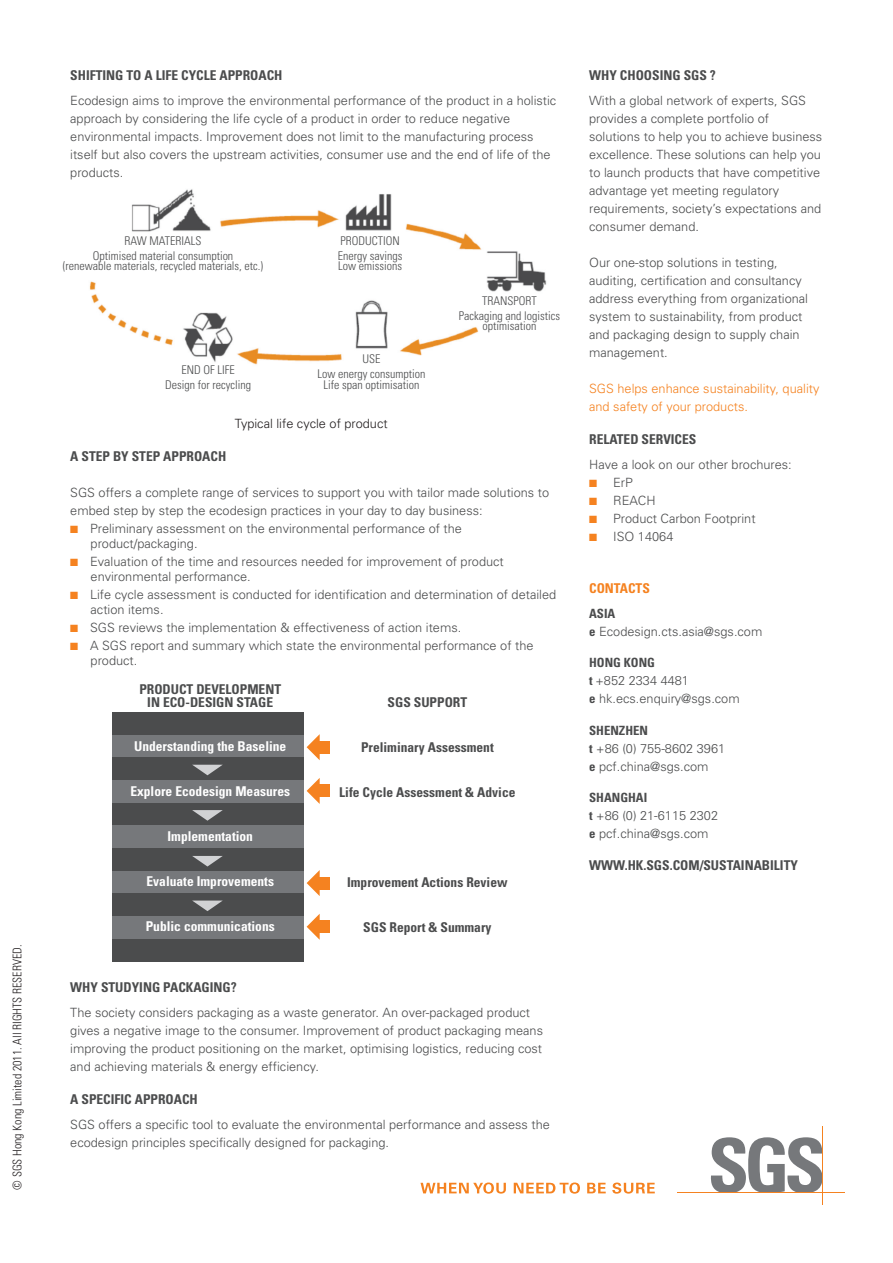
<style>
.page{position:relative;width:893px;height:1263px;background:#fff}
.page>*{position:absolute;margin:0;border:0;box-sizing:border-box;transform-origin:0 0}
.t1{font:700 condensed 13.5px/13.5px "Univers";color:#4b4c4d;text-align:center}
.t2{font:700 condensed 13.5px "Univers";color:#fff}
.t3{font:700 condensed 13.5px "Univers";color:#f58220}
.t4{font:300 12.75px/18px "Univers";color:#4b4c4d}
.t5{font:300 12.75px/18px "Univers";color:#f58220}
.t6{font:300 12.75px "Univers";color:#231f20}
.t7{font:300 condensed 12px/15px "Univers";color:#4b4c4d;text-align:center}
.t8{font:300 condensed 12px "Univers";color:#231f20}
.s1{color:#f58220}
.s2{font-weight:700;font-stretch:condensed}
</style>
<div class="page">
<img style="left:89px;top:189px;width:458px;height:176px">
<div style="left:112px;top:712px;width:191px;height:23px;background:#4b4c4d"></div>
<div style="left:112px;top:735px;width:191px;height:23px;background:#76787b"></div>
<div style="left:112px;top:758px;width:191px;height:22px;background:#4b4c4d"></div>
<div style="left:112px;top:780px;width:191px;height:23px;background:#76787b"></div>
<div style="left:112px;top:803px;width:191px;height:22px;background:#4b4c4d"></div>
<div style="left:112px;top:825px;width:191px;height:23px;background:#76787b"></div>
<div style="left:112px;top:848px;width:191px;height:23px;background:#4b4c4d"></div>
<div style="left:112px;top:871px;width:191px;height:22px;background:#76787b"></div>
<div style="left:112px;top:893px;width:191px;height:23px;background:#4b4c4d"></div>
<div style="left:112px;top:916px;width:191px;height:23px;background:#76787b"></div>
<div style="left:112px;top:939px;width:191px;height:22px;background:#4b4c4d"></div>
<svg style="left:193px;top:765px;width:29px;height:10px"></svg>
<svg style="left:192px;top:810px;width:31px;height:11px"></svg>
<svg style="left:192px;top:856px;width:31px;height:10px"></svg>
<svg style="left:192px;top:900px;width:31px;height:11px"></svg>
<svg style="left:420px;top:1182px;width:86px;height:12px"></svg>
<svg style="left:514px;top:1182px;width:66px;height:12px"></svg>
<svg style="left:587px;top:1183px;width:19px;height:10px"></svg>
<svg style="left:612px;top:1182px;width:43px;height:12px"></svg>
<svg style="left:710px;top:1137px;width:112px;height:55px"></svg>
<hr style="left:677px;top:1192px;width:167px;height:1px;background:#f58220">
<hr style="left:822px;top:1126px;width:1px;height:78px;background:#f58220">
<svg style="left:307px;top:734px;width:13px;height:26px"></svg>
<div style="left:316px;top:741px;width:14px;height:12px;background:#f58220"></div>
<svg style="left:307px;top:778px;width:13px;height:26px"></svg>
<div style="left:316px;top:785px;width:14px;height:12px;background:#f58220"></div>
<svg style="left:307px;top:870px;width:13px;height:26px"></svg>
<div style="left:316px;top:877px;width:14px;height:12px;background:#f58220"></div>
<svg style="left:307px;top:914px;width:13px;height:26px"></svg>
<div style="left:316px;top:920px;width:14px;height:13px;background:#f58220"></div>
<p class="t8" style="left:10px;top:1189px;width:246px;rotate:-90deg">© SGS Hong Kong Limited 2011. All RIGHTS RESERVED.</p>
<p class="t1" style="left:70px;top:68px;width:214px">SHIFTING TO A LIFE CYCLE APPROACH</p>
<p class="t4" style="left:70px;top:91px;width:488px">Ecodesign aims to improve the environmental performance of the product in a holistic approach by considering the life cycle of a product in order to reduce negative environmental impacts. Improvement does not limit to the manufacturing process itself but also covers the upstream activities, consumer use and the end of life of the products.</p>
<p class="t7" style="left:93px;top:233px;width:142px">RAW MATERIALS<br>Optimised material consumption</p>
<p class="t7" style="left:63px;top:259px;width:202px">(renewable materials, recycled materials, etc.)</p>
<p class="t7" style="left:338px;top:233px;width:66px;text-align:left">PRODUCTION<br>Energy savings</p>
<p class="t7" style="left:338px;top:259px;width:65px">Low emissions</p>
<p class="t7" style="left:318px;top:352px;width:109px">USE<br>Low energy consumption</p>
<p class="t7" style="left:324px;top:377px;width:97px">Life span optimisation</p>
<p class="t6" style="left:235px;top:416px;width:154px">Typical life cycle of product</p>
<p class="t7" style="left:165px;top:362px;width:87px">END OF LIFE<br>Design for recycling</p>
<p class="t7" style="left:459px;top:293px;width:103px">TRANSPORT<br>Packaging and logistics</p>
<p class="t7" style="left:483px;top:319px;width:55px">optimisation</p>
<p class="t1" style="left:70px;top:449px;width:158px">A STEP BY STEP APPROACH</p>
<p class="t4" style="left:70px;top:483px;width:480px">SGS offers a complete range of services to support you with tailor made solutions to embed step by step the ecodesign practices in your day to day business:</p>
<p class="t4" style="left:91px;top:521px;width:373px;line-height:15px;text-indent:-20px"><span class="s1">■</span> Preliminary assessment on the environmental performance of the product/packaging.</p>
<p class="t4" style="left:91px;top:554px;width:415px;line-height:15px;text-indent:-20px"><span class="s1">■</span> Evaluation of the time and resources needed for improvement of product environmental performance.</p>
<p class="t4" style="left:91px;top:587px;width:467px;line-height:15px;text-indent:-20px"><span class="s1">■</span> Life cycle assessment is conducted for identification and determination of detailed action items.</p>
<p class="t4" style="left:70px;top:618px;width:392px"><span class="s1">■</span> SGS reviews the implementation &amp; effectiveness of action items.</p>
<p class="t4" style="left:91px;top:638px;width:444px;line-height:15px;text-indent:-20px"><span class="s1">■</span> A SGS report and summary which state the environmental performance of the product.</p>
<p class="t1" style="left:139px;top:682px;width:143px">PRODUCT DEVELOPMENT<br>IN ECO-DESIGN STAGE</p>
<p class="t2" style="left:134px;top:738px;width:154px">Understanding the Baseline</p>
<p class="t2" style="left:130px;top:783px;width:161px">Explore Ecodesign Measures</p>
<p class="t2" style="left:167px;top:828px;width:87px">Implementation</p>
<p class="t2" style="left:147px;top:873px;width:129px">Evaluate Improvements</p>
<p class="t2" style="left:146px;top:918px;width:131px">Public communications</p>
<p class="t1" style="left:388px;top:695px;width:81px">SGS SUPPORT</p>
<p class="t1" style="left:361px;top:740px;width:134px">Preliminary Assessment</p>
<p class="t1" style="left:339px;top:785px;width:178px">Life Cycle Assessment &amp; Advice</p>
<p class="t1" style="left:347px;top:875px;width:162px">Improvement Actions Review</p>
<p class="t1" style="left:363px;top:920px;width:130px">SGS Report &amp; Summary</p>
<p class="t1" style="left:70px;top:980px;width:168px">WHY STUDYING PACKAGING?</p>
<p class="t4" style="left:70px;top:1003px;width:474px">The society considers packaging as a waste generator. An over-packaged product gives a negative image to the consumer. Improvement of product packaging means improving the product positioning on the market, optimising logistics, reducing cost and achieving materials &amp; energy efficiency.</p>
<p class="t1" style="left:70px;top:1093px;width:129px">A SPECIFIC APPROACH</p>
<p class="t4" style="left:70px;top:1115px;width:481px">SGS offers a specific tool to evaluate the environmental performance and assess the ecodesign principles specifically designed for packaging.</p>
<p class="t1" style="left:589px;top:68px;width:128px">WHY CHOOSING SGS ?</p>
<p class="t4" style="left:589px;top:91px;width:235px">With a global network of experts, SGS provides a complete portfolio of solutions to help you to achieve business excellence. These solutions can help you to launch products that have competitive advantage yet meeting regulatory requirements, society’s expectations and consumer demand.</p>
<p class="t4" style="left:589px;top:253px;width:220px">Our one-stop solutions in testing, auditing, certification and consultancy address everything from organizational system to sustainability, from product and packaging design to supply chain management.</p>
<p class="t5" style="left:589px;top:379px;width:232px">SGS helps enhance sustainability, quality and safety of your products.</p>
<p class="t1" style="left:589px;top:433px;width:109px">RELATED SERVICES</p>
<p class="t4" style="left:589px;top:455px;width:204px">Have a look on our other brochures:</p>
<p class="t4" style="left:589px;top:473px;width:45px"><span class="s1">■</span> ErP</p>
<p class="t4" style="left:589px;top:491px;width:68px"><span class="s1">■</span> REACH</p>
<p class="t4" style="left:589px;top:509px;width:168px"><span class="s1">■</span> Product Carbon Footprint</p>
<p class="t4" style="left:589px;top:527px;width:86px"><span class="s1">■</span> ISO 14064</p>
<p class="t3" style="left:589px;top:580px;width:62px">CONTACTS</p>
<p class="t4" style="left:589px;top:604px;width:175px"><span class="s2">ASIA<br>e</span> Ecodesign.cts.asia@sgs.com</p>
<p class="t4" style="left:589px;top:653px;width:152px"><span class="s2">HONG KONG<br>t</span> +852 2334 4481<br><span class="s2">e</span> hk.ecs.enquiry@sgs.com</p>
<p class="t4" style="left:589px;top:721px;width:138px"><span class="s2">SHENZHEN<br>t</span> +86 (0) 755-8602 3961 <span class="s2">e</span> pcf.china@sgs.com</p>
<p class="t4" style="left:589px;top:789px;width:130px"><span class="s2">SHANGHAI<br>t</span> +86 (0) 21-6115 2302 <span class="s2">e</span> pcf.china@sgs.com</p>
<p class="t1" style="left:589px;top:858px;width:210px">WWW.HK.SGS.COM/SUSTAINABILITY</p>
</div>
